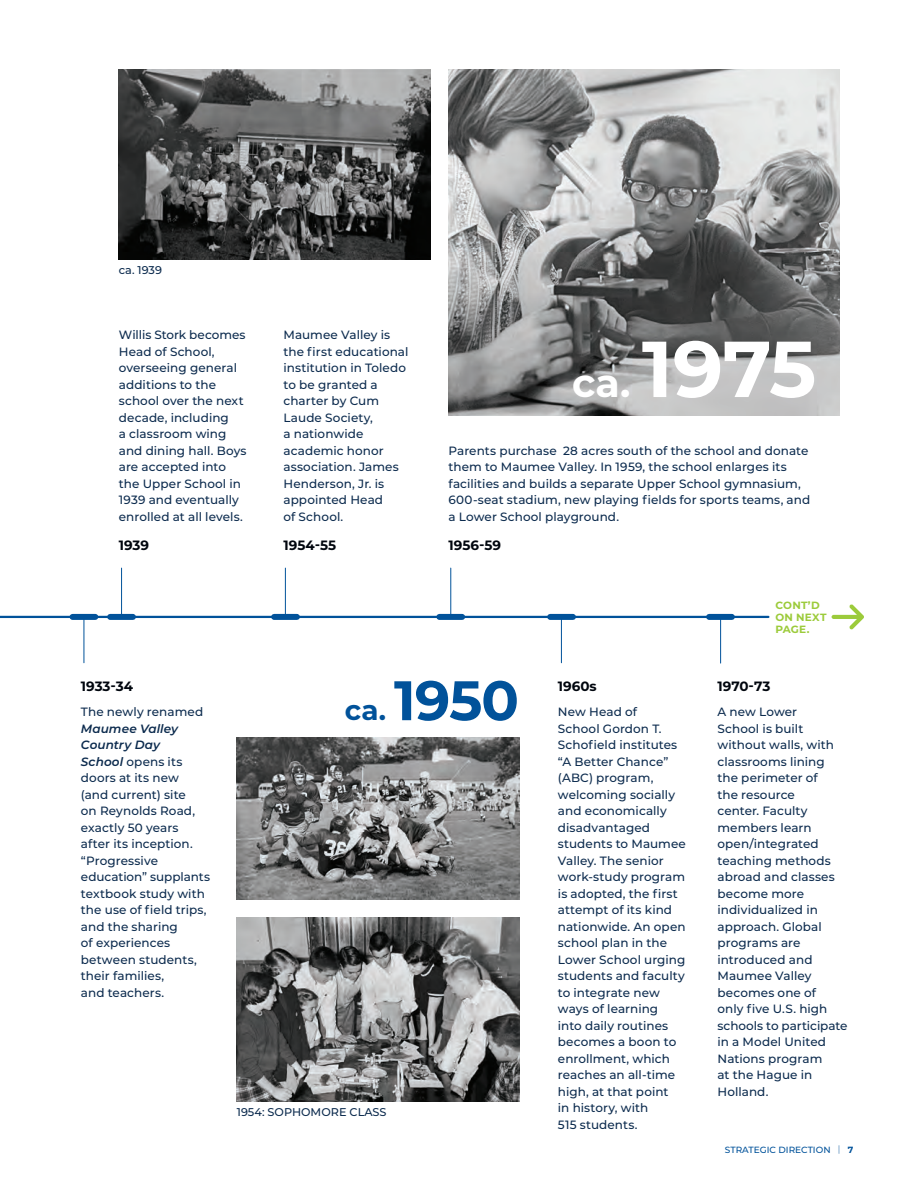
<style>
.page{position:relative;width:918px;height:1188px;background:#fff}
.page>*{position:absolute;margin:0;border:0;box-sizing:border-box;transform-origin:0 0}
.t1{font:700 79.2px "Montserrat";color:#fff}
.t2{font:700 55.65px "Montserrat";color:#01529a}
.t3{font:700 13.5px "Montserrat";color:#01060e}
.t4{font:500 12px/16.5px "Montserrat";letter-spacing:.005em;color:#0c2b4e}
.t5{font:500 11.25px "Montserrat";color:#0c2b4e}
.t6{font:700 10.5px/12px "Montserrat";letter-spacing:.02em;color:#9ccb3b}
.t7{font:500 9px "Montserrat";color:#01529a}
.s1{font-size:39.6px}
.s2{font-weight:600;font-style:italic}
.s3{font-size:27.75px}
.s4{font-weight:300}
.s5{font-weight:700}
</style>
<div class="page">
<hr style="left:0;top:616px;width:768px;height:2px;background:#01529a">
<hr style="left:84px;top:617px;width:1px;height:46px;background:#01529a">
<hr style="left:561px;top:617px;width:1px;height:46px;background:#01529a">
<hr style="left:720px;top:618px;width:1px;height:45px;background:#01529a">
<hr style="left:121px;top:568px;width:1px;height:49px;background:#01529a">
<hr style="left:451px;top:568px;width:1px;height:49px;background:#01529a">
<hr style="left:285px;top:568px;width:1px;height:49px;background:#01529a">
<div style="left:73px;top:614px;width:22px;height:6px;background:#01529a"></div>
<div style="left:550px;top:614px;width:23px;height:6px;background:#01529a"></div>
<div style="left:709px;top:614px;width:23px;height:6px;background:#01529a"></div>
<div style="left:110px;top:614px;width:23px;height:6px;background:#01529a"></div>
<div style="left:274px;top:614px;width:23px;height:6px;background:#01529a"></div>
<div style="left:439px;top:614px;width:23px;height:6px;background:#01529a"></div>
<img style="left:448px;top:69px;width:392px;height:347px">
<img style="left:237px;top:738px;width:282px;height:162px">
<img style="left:237px;top:918px;width:282px;height:183px">
<img style="left:119px;top:69px;width:311px;height:191px">
<svg style="left:832px;top:604px;width:32px;height:25px"></svg>
<p class="t5" style="left:119px;top:262px;width:45px">ca. 1939</p>
<p class="t4" style="left:119px;top:326px;width:129px">Willis Stork becomes<br>Head of School, overseeing general additions to the school over the next decade, including<br>a classroom wing and dining hall. Boys are accepted into the Upper School in<br>1939 and eventually enrolled at all levels.</p>
<p class="t3" style="left:119px;top:535px;width:32px">1939</p>
<p class="t4" style="left:284px;top:326px;width:127px">Maumee Valley is the first educational institution in Toledo to be granted a charter by Cum<br>Laude Society,<br>a nationwide academic honor association. James<br>Henderson, Jr. is appointed Head<br>of School.</p>
<p class="t3" style="left:284px;top:535px;width:54px">1954-55</p>
<p class="t1" style="left:572px;top:312px;width:246px"><span class="s1">ca.</span> 1975</p>
<p class="t4" style="left:448px;top:442px;width:363px">Parents purchase 28 acres south of the school and donate them to Maumee Valley. In 1959, the school enlarges its facilities and builds a separate Upper School gymnasium, 600-seat stadium, new playing fields for sports teams, and a Lower School playground.</p>
<p class="t3" style="left:448px;top:535px;width:54px">1956-59</p>
<p class="t6" style="left:776px;top:598px;width:53px">CONT’D<br>ON NEXT<br>PAGE.</p>
<p class="t3" style="left:81px;top:677px;width:54px">1933-34</p>
<p class="t4" style="left:81px;top:703px;width:131px">The newly renamed<br><span class="s2">Maumee Valley<br>Country Day<br>School</span> opens its doors at its new<br>(and current) site<br>on Reynolds Road, exactly 50 years after its inception. “Progressive education” supplants textbook study with the use of field trips, and the sharing<br>of experiences between students, their families,<br>and teachers.</p>
<p class="t2" style="left:345px;top:660px;width:176px"><span class="s3">ca.</span> 1950</p>
<p class="t5" style="left:237px;top:1104px;width:151px">1954: SOPHOMORE CLASS</p>
<p class="t3" style="left:558px;top:677px;width:40px">1960s</p>
<p class="t4" style="left:558px;top:703px;width:130px">New Head of<br>School Gordon T.<br>Schofield institutes “A Better Chance” (ABC) program, welcoming socially and economically disadvantaged students to Maumee<br>Valley. The senior work-study program is adopted, the first attempt of its kind nationwide. An open school plan in the<br>Lower School urging students and faculty to integrate new ways of learning<br>into daily routines becomes a boon to enrollment, which reaches an all-time high, at that point<br>in history, with<br>515 students.</p>
<p class="t3" style="left:718px;top:677px;width:54px">1970-73</p>
<p class="t4" style="left:718px;top:703px;width:131px">A new Lower<br>School is built without walls, with classrooms lining the perimeter of<br>the resource<br>center. Faculty members learn open/integrated teaching methods abroad and classes become more individualized in approach. Global programs are introduced and<br>Maumee Valley becomes one of<br>only five U.S. high schools to participate in a Model United<br>Nations program<br>at the Hague in<br>Holland.</p>
<p class="t7" style="left:725px;top:1143px;width:130px">STRATEGIC DIRECTION <span class="s4">|</span> <span class="s5">7</span></p>
</div>
